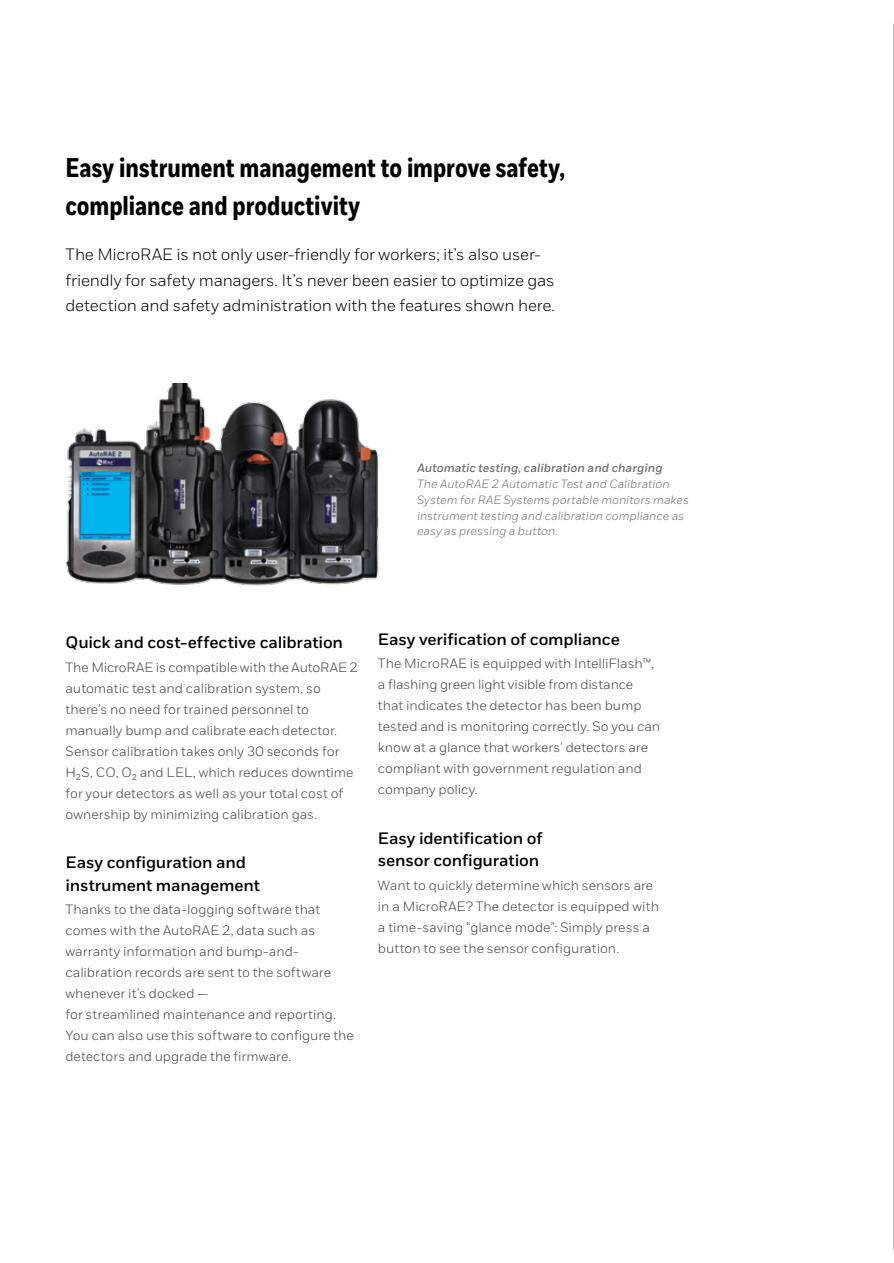
<style>
.page{position:relative;width:894px;height:1263px;background:#fff}
.page>*{position:absolute;margin:0;border:0;box-sizing:border-box;transform-origin:0 0}
.Heading_1{font:800 27px/37.5px "Honeywell Cond";color:#000}
.Intro__Body{font:16.5px/25.5px "Honeywell Sans";letter-spacing:-.01em;color:#000}
.Heading_2__11_15{font:700 16.5px/22.5px "Honeywell Sans";letter-spacing:-.01em;color:#000}
.Body__9_14_pt{font:13.5px/21px "Honeywell Sans";color:#414042}
.Sidebar__Body{font:italic 12px/15.8px "Honeywell Sans";color:#6d6e71}
.s1{font-weight:700}
</style>
<div class="page">
<img style="left:65px;top:383px;width:314px;height:203px">
<hr style="left:893px;top:24px;width:1px;height:1225px;background:#808285">
<p class="Heading_1" style="left:65px;top:150px;width:501px">Easy instrument management to improve safety, compliance and productivity</p>
<p class="Intro__Body" style="left:65px;top:242px;width:491px">The MicroRAE is not only user-friendly for workers; it’s also user&shy;friendly for safety managers. It’s never been easier to optimize gas detection and safety administration with the features shown here.</p>
<p class="Sidebar__Body" style="left:417px;top:460px;width:273px"><span class="s1">Automatic testing, calibration and charging<br></span>The AutoRAE 2 Automatic Test and Calibration System for RAE Systems portable monitors makes instrument testing and calibration compliance as easy as pressing a button.</p>
<p class="Heading_2__11_15" style="left:65px;top:631px;width:279px">Quick and cost-effective calibration</p>
<p class="Body__9_14_pt" style="left:65px;top:656px;width:294px">The MicroRAE is compatible with the AutoRAE 2 automatic test and calibration system, so there’s no need for trained personnel to manually bump and calibrate each detector.<br>Sensor calibration takes only 30 seconds for H2S, CO, O2 and LEL, which reduces downtime for your detectors as well as your total cost of ownership by minimizing calibration gas.</p>
<p class="Heading_2__11_15" style="left:65px;top:851px;width:196px">Easy configuration and instrument management</p>
<p class="Body__9_14_pt" style="left:65px;top:899px;width:290px">Thanks to the data-logging software that comes with the AutoRAE 2, data such as warranty information and bump-and&shy;calibration records are sent to the software whenever it’s docked —<br>for streamlined maintenance and reporting.<br>You can also use this software to configure the detectors and upgrade the firmware.</p>
<p class="Heading_2__11_15" style="left:378px;top:628px;width:243px">Easy verification of compliance</p>
<p class="Body__9_14_pt" style="left:378px;top:653px;width:284px">The MicroRAE is equipped with IntelliFlash™, a flashing green light visible from distance that indicates the detector has been bump tested and is monitoring correctly. So you can know at a glance that workers’ detectors are compliant with government regulation and company policy.</p>
<p class="Heading_2__11_15" style="left:378px;top:827px;width:166px">Easy identification of sensor configuration</p>
<p class="Body__9_14_pt" style="left:378px;top:875px;width:282px">Want to quickly determine which sensors are in a MicroRAE? The detector is equipped with a time-saving “glance mode”: Simply press a button to see the sensor configuration.</p>
</div>
